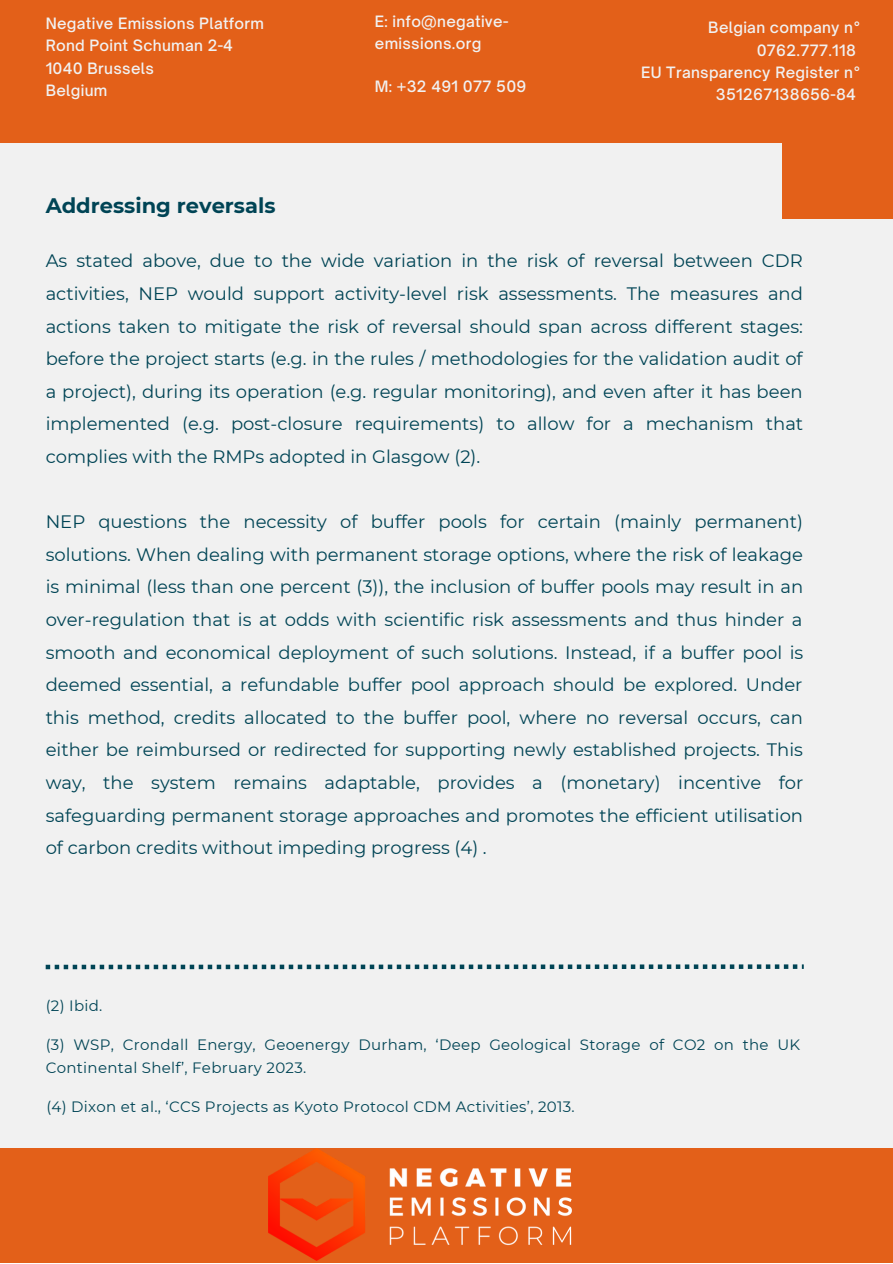
<style>
.page{position:relative;width:893px;height:1264px;background:#fff}
.page>*{position:absolute;margin:0;border:0;box-sizing:border-box;transform-origin:0 0}
.t1{font:700 21px "Montserrat";color:#045}
.t2{font:18px/32.5px "Montserrat";color:#045;text-align:justify}
.t3{font:500 15px/22.5px "Open Sauce One";letter-spacing:.02em;color:#f1f1f1;text-align:right}
.t4{font:15px/22.5px "Montserrat";letter-spacing:.02em;color:#045}
</style>
<div class="page">
<div style="left:0;top:0;width:892px;height:1262px;background:#f1f1f1"></div>
<div style="left:0;top:1148px;width:892px;height:114px;background:#e36019"></div>
<div style="left:781px;top:0;width:111px;height:219px;background:#e36019"></div>
<div style="left:0;top:0;width:892px;height:142px;background:#e36019"></div>
<img style="left:268px;top:1148px;width:303px;height:111px">
<svg style="left:46px;top:964px;width:757px;height:5px"></svg>
<p class="t3" style="left:46px;top:12px;width:220px">Negative Emissions Platform</p>
<p class="t3" style="left:46px;top:34px;width:189px">Rond Point Schuman 2-4</p>
<p class="t3" style="left:46px;top:57px;width:110px">1040 Brussels</p>
<p class="t3" style="left:46px;top:79px;width:63px">Belgium</p>
<p class="t1" style="left:46px;top:193px;width:231px">Addressing reversals</p>
<p class="t3" style="left:375px;top:11px;width:135px;line-height:21.3px;text-align:left">E: info@negative&shy;emissions.org</p>
<p class="t3" style="left:375px;top:74px;width:153px">M: +32 491 077 509</p>
<p class="t3" style="left:708px;top:16px;width:154px">Belgian company n°<br>0762.777.118</p>
<p class="t3" style="left:641px;top:61px;width:221px">EU Transparency Register n°<br>351267138656-84</p>
<p class="t2" style="left:46px;top:244px;width:759px">As stated above, due to the wide variation in the risk of reversal between CDR activities, NEP would support activity-level risk assessments. The measures and actions taken to mitigate the risk of reversal should span across different stages: before the project starts (e.g. in the rules / methodologies for the validation audit of a project), during its operation (e.g. regular monitoring), and even after it has been implemented (e.g. post-closure requirements) to allow for a mechanism that complies with the RMPs adopted in Glasgow (2).</p>
<p class="t2" style="left:46px;top:505px;width:759px">NEP questions the necessity of buffer pools for certain (mainly permanent) solutions. When dealing with permanent storage options, where the risk of leakage is minimal (less than one percent (3)), the inclusion of buffer pools may result in an over-regulation that is at odds with scientific risk assessments and thus hinder a smooth and economical deployment of such solutions. Instead, if a buffer pool is deemed essential, a refundable buffer pool approach should be explored. Under this method, credits allocated to the buffer pool, where no reversal occurs, can either be reimbursed or redirected for supporting newly established projects. This way, the system remains adaptable, provides a (monetary) incentive for safeguarding permanent storage approaches and promotes the efficient utilisation of carbon credits without impeding progress (4) .</p>
<p class="t4" style="left:46px;top:993px;width:58px">(2) Ibid.</p>
<p class="t4" style="left:46px;top:1033px;width:756px">(3) WSP, Crondall Energy, Geoenergy Durham, ‘Deep Geological Storage of CO2 on the UK<br>Continental Shelf’, February 2023.</p>
<p class="t4" style="left:46px;top:1095px;width:530px">(4) Dixon et al., ‘CCS Projects as Kyoto Protocol CDM Activities’, 2013.</p>
</div>
